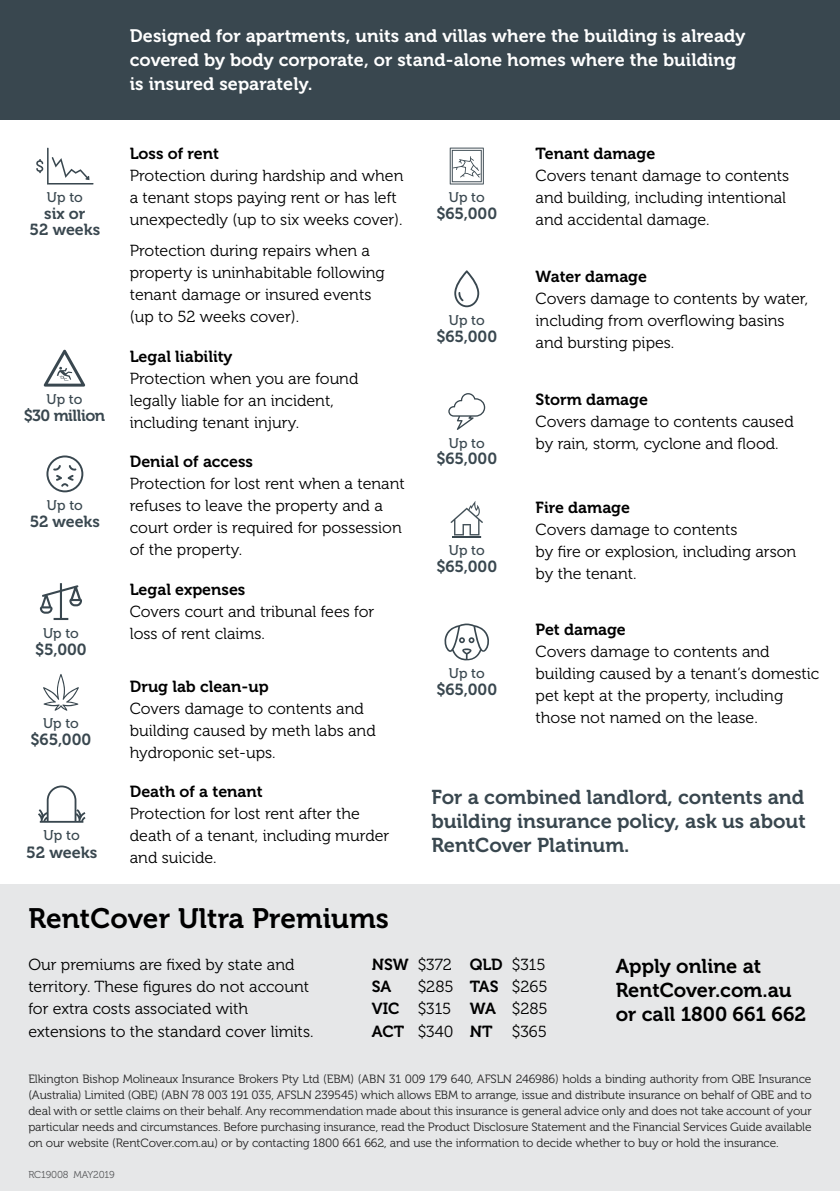
<style>
.page{position:relative;width:840px;height:1191px;background:#fff}
.page>*{position:absolute;margin:0;border:0;box-sizing:border-box;transform-origin:0 0}
.t1{font:28px "Museo 700";letter-spacing:.005em;color:#000}
.t2{font:20px/24px "Museo 700";color:#39474f;text-align:justify}
.t3{font:20px/24px "Museo 700";color:#000}
.t4{font:18px/24px "Museo 700";letter-spacing:.005em;color:#fff}
.t5{font:16.2px "Museo 700";color:#39474f}
.t6{font:16px/22px "Museo 300";color:#000}
.t7{font:16px "Museo 700";color:#000}
.t8{font:16px/16px "Museo 700";color:#39474f;text-align:center}
.t9{font:16px "Museo 700";letter-spacing:-.03em;color:#39474f}
.t10{font:14.2px "Museo 500";color:#39474f}
.t11{font:14px "Museo 500";color:#39474f}
.t12{font:12px/16px "Museo 300";letter-spacing:-.01em;color:#000;text-align:justify}
.t13{font:10px "Museo 300";letter-spacing:-.015em;color:#58595b}
.s1{font-family:"Museo 700"}
</style>
<div class="page">
<div style="left:0;top:884px;width:839px;height:307px;background:#e6e7e8"></div>
<div style="left:0;top:0;width:839px;height:119px;background:#39474f"></div>
<svg style="left:449px;top:148px;width:34px;height:36px"></svg>
<svg style="left:454px;top:270px;width:25px;height:37px"></svg>
<svg style="left:448px;top:393px;width:37px;height:37px"></svg>
<svg style="left:444px;top:623px;width:45px;height:37px"></svg>
<svg style="left:450px;top:501px;width:33px;height:36px"></svg>
<svg style="left:44px;top:350px;width:41px;height:36px"></svg>
<svg style="left:46px;top:455px;width:37px;height:37px"></svg>
<svg style="left:43px;top:674px;width:36px;height:37px"></svg>
<svg style="left:38px;top:785px;width:47px;height:37px"></svg>
<svg style="left:40px;top:583px;width:42px;height:37px"></svg>
<svg style="left:36px;top:148px;width:57px;height:36px"></svg>
<p class="t4" style="left:130px;top:24px;width:616px">Designed for apartments, units and villas where the building is already covered by body corporate, or stand-alone homes where the building is insured separately.</p>
<p class="t11" style="left:47px;top:190px;width:37px">Up to</p>
<p class="t8" style="left:30px;top:206px;width:72px">six or<br>52 weeks</p>
<p class="t11" style="left:46px;top:392px;width:37px">Up to</p>
<p class="t9" style="left:24px;top:407px;width:83px">$30 million</p>
<p class="t7" style="left:130px;top:145px;width:91px">Loss of rent</p>
<p class="t6" style="left:130px;top:165px;width:275px">Protection during hardship and when a tenant stops paying rent or has left unexpectedly (up to six weeks cover).</p>
<p class="t6" style="left:130px;top:240px;width:256px">Protection during repairs when a property is uninhabitable following tenant damage or insured events (up to 52 weeks cover).</p>
<p class="t7" style="left:130px;top:347px;width:104px">Legal liability</p>
<p class="t6" style="left:130px;top:367px;width:230px">Protection when you are found legally liable for an incident, including tenant injury.</p>
<p class="t11" style="left:448px;top:190px;width:37px">Up to</p>
<p class="t8" style="left:436px;top:206px;width:62px">$65,000</p>
<p class="t11" style="left:448px;top:312px;width:37px">Up to</p>
<p class="t8" style="left:436px;top:328px;width:62px">$65,000</p>
<p class="t7" style="left:535px;top:145px;width:121px">Tenant damage</p>
<p class="t6" style="left:535px;top:165px;width:255px">Covers tenant damage to contents and building, including intentional and accidental damage.</p>
<p class="t7" style="left:535px;top:268px;width:113px">Water damage</p>
<p class="t6" style="left:535px;top:288px;width:274px">Covers damage to contents by water, including from overflowing basins and bursting pipes.</p>
<p class="t7" style="left:535px;top:390px;width:114px">Storm damage</p>
<p class="t6" style="left:535px;top:411px;width:259px">Covers damage to contents caused</p>
<p class="t11" style="left:47px;top:497px;width:37px">Up to</p>
<p class="t8" style="left:30px;top:513px;width:71px">52 weeks</p>
<p class="t7" style="left:130px;top:453px;width:125px">Denial of access</p>
<p class="t6" style="left:130px;top:473px;width:276px">Protection for lost rent when a tenant refuses to leave the property and a court order is required for possession of the property.</p>
<p class="t7" style="left:130px;top:580px;width:117px">Legal expenses</p>
<p class="t6" style="left:130px;top:601px;width:246px">Covers court and tribunal fees for</p>
<p class="t11" style="left:448px;top:435px;width:37px">Up to</p>
<p class="t6" style="left:535px;top:433px;width:244px">by rain, storm, cyclone and flood.</p>
<p class="t8" style="left:436px;top:451px;width:62px">$65,000</p>
<p class="t11" style="left:448px;top:543px;width:37px">Up to</p>
<p class="t8" style="left:436px;top:559px;width:62px">$65,000</p>
<p class="t7" style="left:535px;top:498px;width:96px">Fire damage</p>
<p class="t6" style="left:535px;top:518px;width:262px">Covers damage to contents<br>by fire or explosion, including arson by the tenant.</p>
<p class="t11" style="left:43px;top:625px;width:37px">Up to</p>
<p class="t6" style="left:130px;top:623px;width:136px">loss of rent claims.</p>
<p class="t8" style="left:35px;top:641px;width:53px">$5,000</p>
<p class="t11" style="left:43px;top:716px;width:37px">Up to</p>
<p class="t8" style="left:31px;top:732px;width:62px">$65,000</p>
<p class="t10" style="left:44px;top:828px;width:38px">Up to</p>
<p class="t5" style="left:26px;top:843px;width:73px">52 weeks</p>
<p class="t7" style="left:130px;top:677px;width:140px">Drug lab clean-up</p>
<p class="t6" style="left:130px;top:697px;width:247px">Covers damage to contents and building caused by meth labs and hydroponic set-ups.</p>
<p class="t7" style="left:130px;top:783px;width:134px">Death of a tenant</p>
<p class="t6" style="left:130px;top:803px;width:261px">Protection for lost rent after the death of a tenant, including murder and suicide.</p>
<h1 class="t1" style="left:28px;top:903px;width:362px">RentCover Ultra Premiums</h1>
<p class="t11" style="left:448px;top:665px;width:37px">Up to</p>
<p class="t8" style="left:436px;top:681px;width:62px">$65,000</p>
<p class="t7" style="left:535px;top:621px;width:92px">Pet damage</p>
<p class="t6" style="left:535px;top:641px;width:285px">Covers damage to contents and building caused by a tenant’s domestic pet kept at the property, including those not named on the lease.</p>
<p class="t2" style="left:431px;top:785px;width:376px">For a combined landlord, contents and building insurance policy, ask us about RentCover Platinum.</p>
<p class="t6" style="left:28px;top:954px;width:286px">Our premiums are fixed by state and territory. These figures do not account for extra costs associated with extensions to the standard cover limits.</p>
<p class="t6" style="left:371px;top:954px;width:175px"><span class="s1">NSW</span> $372 <span class="s1">QLD</span> $315</p>
<p class="t6" style="left:371px;top:976px;width:177px;text-align:justify;text-indent:46px">$285 <span class="s1">TAS</span> $265<br><span class="s1">VIC</span> $315 <span class="s1">WA</span> $285<br><span class="s1">ACT</span> $340 <span class="s1">NT</span> $365</p>
<p class="t7" style="left:371px;top:978px;width:21px">SA</p>
<p class="t3" style="left:615px;top:954px;width:192px">Apply online at<br>RentCover.com.au or call 1800 661 662</p>
<p class="t12" style="left:28px;top:1070px;width:784px">Elkington Bishop Molineaux Insurance Brokers Pty Ltd (EBM) (ABN 31 009 179 640, AFSLN 246986) holds a binding authority from QBE Insurance (Australia) Limited (QBE) (ABN 78 003 191 035, AFSLN 239545) which allows EBM to arrange, issue and distribute insurance on behalf of QBE and to deal with or settle claims on their behalf. Any recommendation made about this insurance is general advice only and does not take account of your particular needs and circumstances. Before purchasing insurance, read the Product Disclosure Statement and the Financial Services Guide available on our website (RentCover.com.au) or by contacting 1800 661 662, and use the information to decide whether to buy or hold the insurance.</p>
<p class="t13" style="left:28px;top:1168px;width:88px">RC19008 MAY2019</p>
</div>
